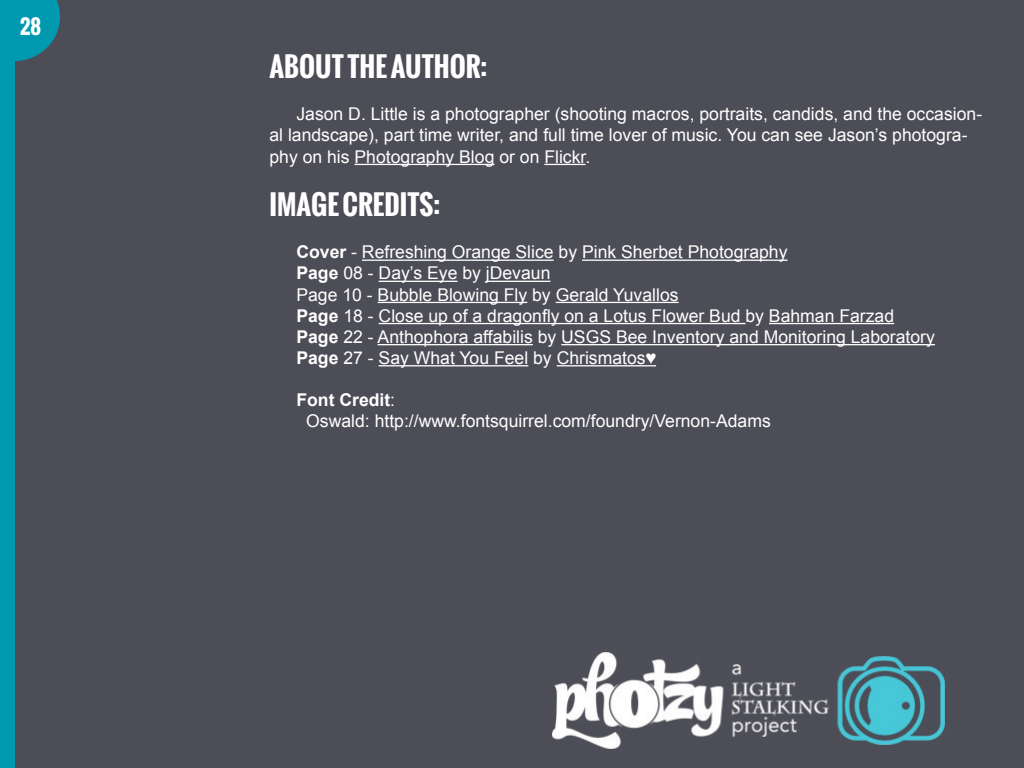
<style>
.page{position:relative;width:1024px;height:768px;background:#4c4d56}
.page>*{position:absolute;margin:0;border:0;box-sizing:border-box;transform-origin:0 0}
.t1{font:700 27px "Oswald";color:#fff}
.t2{font:700 20px "Oswald";color:#fff}
.t3{font:17.6px/21.1px "Arial";color:#fff}
.s1{font-weight:700}
</style>
<div class="page">
<div style="left:0;top:0;width:15px;height:768px;background:#0099af"></div>
<svg style="left:15px;top:0;width:45px;height:61px"></svg>
<img style="left:552px;top:652px;width:393px;height:97px">
<hr style="left:355px;top:164px;width:139px;height:1px;background:#fff">
<hr style="left:544px;top:164px;width:41px;height:1px;background:#fff">
<hr style="left:362px;top:260px;width:192px;height:1px;background:#fff">
<hr style="left:582px;top:260px;width:206px;height:1px;background:#fff">
<hr style="left:379px;top:281px;width:79px;height:1px;background:#fff">
<hr style="left:486px;top:281px;width:64px;height:1px;background:#fff">
<hr style="left:378px;top:302px;width:149px;height:1px;background:#fff">
<hr style="left:556px;top:302px;width:123px;height:1px;background:#fff">
<hr style="left:379px;top:323px;width:367px;height:1px;background:#fff">
<hr style="left:769px;top:323px;width:125px;height:1px;background:#fff">
<hr style="left:378px;top:344px;width:155px;height:1px;background:#fff">
<hr style="left:561px;top:344px;width:374px;height:1px;background:#fff">
<hr style="left:379px;top:365px;width:149px;height:1px;background:#fff">
<hr style="left:557px;top:365px;width:99px;height:1px;background:#fff">
<p class="t2" style="left:20px;top:11px;width:23px">28</p>
<h1 class="t1" style="left:269px;top:46px;width:16px">ABOUT</h1>
<h1 class="t1" style="left:347px;top:46px;width:60px">TH E AUTHOR</h1>
<h1 class="t1" style="left:481px;top:46px;width:8px">:</h1>
<p class="t3" style="left:269px;top:104px;width:714px;text-indent:27px">Jason D. Little is a photographer (shooting macros, portraits, candids, and the occasion&shy;al landscape), part time writer, and full time lover of music. You can see Jason’s photogra&shy;phy on his Photography Blog or on Flickr.</p>
<h1 class="t1" style="left:269px;top:184px;width:172px">IMAGE CREDITS:</h1>
<p class="t3" style="left:296px;top:242px;width:640px"><span class="s1">Cover</span> - Refreshing Orange Slice by Pink Sherbet Photography<br><span class="s1">Page</span> 08 - Day’s Eye by jDevaun<br>Page 10 - Bubble Blowing Fly by Gerald Yuvallos<br><span class="s1">Page</span> 18 - Close up of a dragonfly on a Lotus Flower Bud by Bahman Farzad <span class="s1">Page</span> 22 - Anthophora affabilis by USGS Bee Inventory and Monitoring Laboratory <span class="s1">Page</span> 27 - Say What You Feel by Chrismatos♥</p>
<p class="t3" style="left:306px;top:390px;width:466px;text-indent:-10px"><span class="s1">Font Credit</span>:<br>Oswald: http://www.fontsquirrel.com/foundry/Vernon-Adams</p>
</div>
